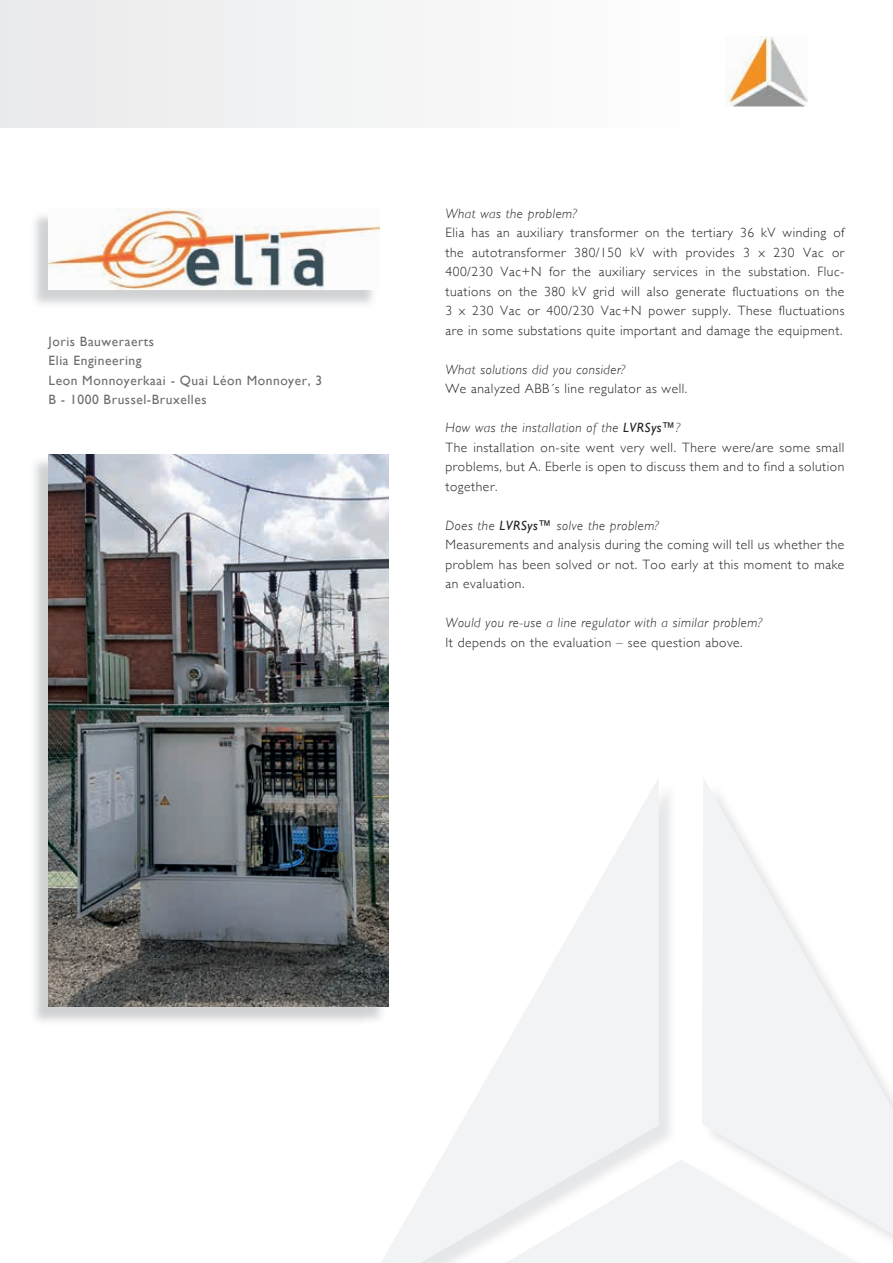
<style>
.page{position:relative;width:893px;height:1263px;background:#fff}
.page>*{position:absolute;margin:0;border:0;box-sizing:border-box;transform-origin:0 0}
.t1{font:300 13.5px/19.5px "Gill Sans";letter-spacing:.04em;color:#231f20}
.t2{font:italic 300 13.5px "Gill Sans";letter-spacing:.04em;color:#231f20}
.t3{font:13.5px/19.5px "Gill Sans";letter-spacing:.04em;color:#6c6d70}
.s1{font-style:italic}
.s2{font-weight:400;font-style:italic}
</style>
<div class="page">
<div style="left:0;top:0;width:725px;height:128px;background:#f4f5f5"></div>
<svg style="left:381px;top:779px;width:512px;height:484px;fill:#f2f3f4"></svg>
<img style="left:726px;top:36px;width:82px;height:70px">
<img style="left:34px;top:457px;width:331px;height:565px">
<img style="left:365px;top:1007px;width:21px;height:18px">
<img style="left:49px;top:454px;width:340px;height:553px">
<img style="left:49px;top:208px;width:331px;height:82px">
<p class="t3" style="left:49px;top:331px;width:275px">Joris Bauweraerts<br>Elia Engineering<br>Leon Monnoyerkaai - Quai Léon Monnoyer, 3<br>B - 1000 Brussel-Bruxelles</p>
<p class="t2" style="left:445px;top:206px;width:133px">What was the problem?</p>
<p class="t1" style="left:445px;top:222px;width:400px;text-align:justify">Elia has an auxiliary transformer on the tertiary 36 kV winding of the autotransformer 380/150 kV with provides 3 x 230 Vac or 400/230 Vac+N for the auxiliary services in the substation. Fluc&shy;tuations on the 380 kV grid will also generate fluctuations on the 3 x 230 Vac or 400/230 Vac+N power supply. These fluctuations are in some substations quite important and damage the equipment.</p>
<p class="t2" style="left:445px;top:362px;width:181px">What solutions did you consider?</p>
<p class="t1" style="left:445px;top:378px;width:243px">We analyzed ABB´s line regulator as well.</p>
<p class="t1" style="left:445px;top:417px;width:401px"><span class="s1">How was the installation of the</span> <span class="s2">LVRSys™</span><span class="s1">?<br></span>The installation on-site went very well. There were/are some small problems, but A. Eberle is open to discuss them and to find a solution together.</p>
<p class="t1" style="left:445px;top:515px;width:400px"><span class="s1">Does the</span> <span class="s2">LVRSys™</span> <span class="s1">solve the problem?<br></span>Measurements and analysis during the coming will tell us whether the problem has been solved or not. Too early at this moment to make an evaluation.</p>
<p class="t2" style="left:445px;top:615px;width:318px">Would you re-use a line regulator with a similar problem?</p>
<p class="t1" style="left:445px;top:632px;width:299px">It depends on the evaluation – see question above.</p>
</div>
